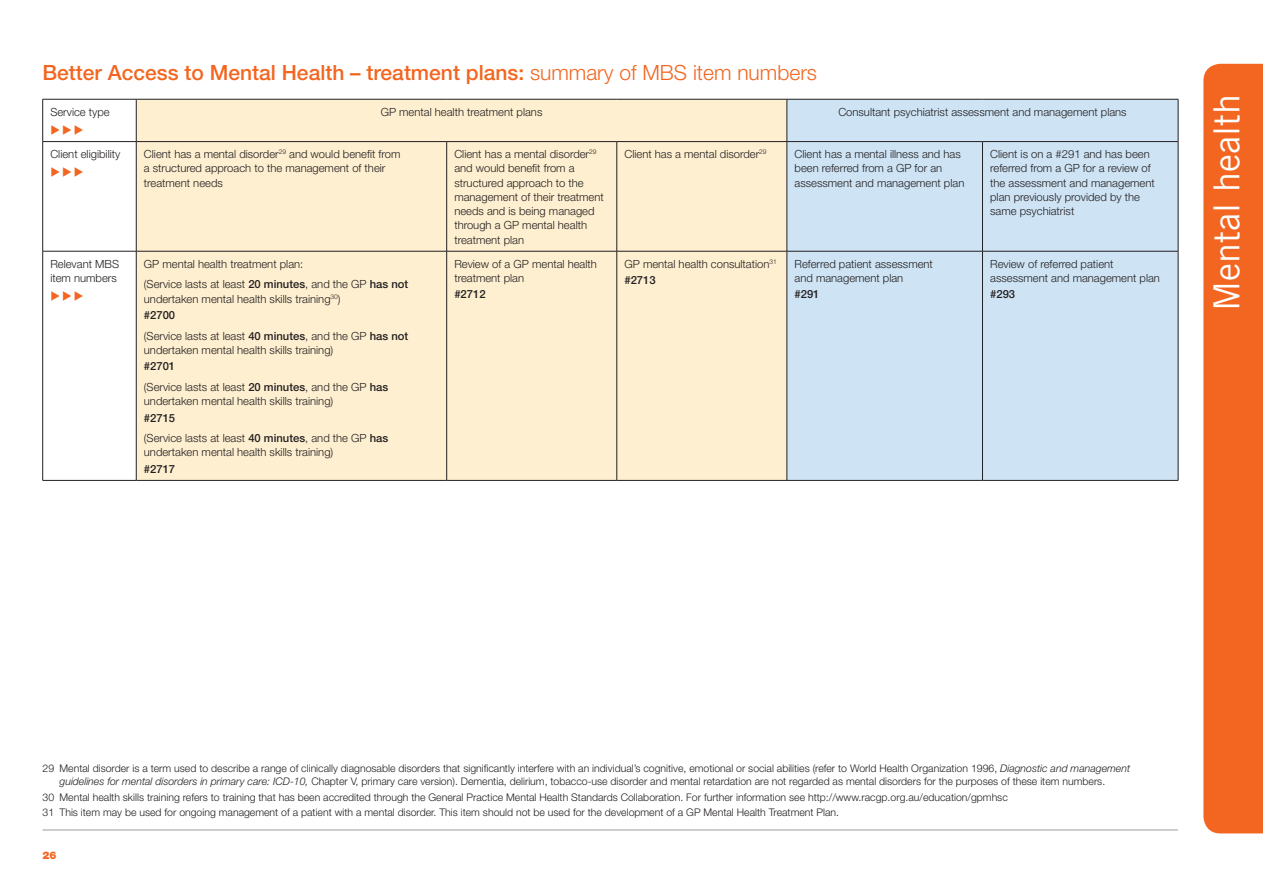
<style>
.page{position:relative;width:1263px;height:893px;background:#fff}
.page>*{position:absolute;margin:0;border:0;box-sizing:border-box;transform-origin:0 0}
.t1{font:36px "Trade Gothic LT";color:#fff}
.t2{font:500 21px "Helvetica Neue LT";color:#f36621}
.t3{font:11.4px "Wingdings 3";color:#f36621}
.t4{font:300 11.25px/14.2px "Helvetica Neue LT";color:#231f20}
.t5{font:500 11.25px "Helvetica Neue LT";color:#231f20}
.t6{font:300 10.5px/13.5px "Helvetica Neue LT";color:#231f20}
.t7{font:900 10.5px "Helvetica Neue LT";color:#f36621}
.s1{font-weight:300}
.s2{font-weight:500}
.s3{font-style:italic}
</style>
<div class="page">
<hr style="left:43px;top:829px;width:1135px;height:2px;background:#bcbdc0">
<div style="left:137px;top:100px;width:650px;height:380px;background:#feefd0"></div>
<div style="left:788px;top:100px;width:390px;height:380px;background:#cee4f5"></div>
<hr style="left:43px;top:99px;width:93px;height:1px;background:#231f20">
<hr style="left:42px;top:99px;width:1px;height:42px;background:#231f20">
<hr style="left:136px;top:99px;width:311px;height:1px;background:#231f20">
<hr style="left:136px;top:99px;width:1px;height:42px;background:#231f20">
<hr style="left:447px;top:99px;width:170px;height:1px;background:#231f20">
<hr style="left:617px;top:99px;width:170px;height:1px;background:#231f20">
<hr style="left:787px;top:99px;width:195px;height:1px;background:#231f20">
<hr style="left:787px;top:99px;width:1px;height:42px;background:#231f20">
<hr style="left:982px;top:99px;width:196px;height:1px;background:#231f20">
<hr style="left:1178px;top:99px;width:1px;height:42px;background:#231f20">
<hr style="left:43px;top:141px;width:93px;height:1px;background:#231f20">
<hr style="left:42px;top:142px;width:1px;height:109px;background:#231f20">
<hr style="left:136px;top:141px;width:311px;height:1px;background:#231f20">
<hr style="left:136px;top:142px;width:1px;height:109px;background:#231f20">
<hr style="left:447px;top:141px;width:170px;height:1px;background:#231f20">
<hr style="left:446px;top:142px;width:1px;height:109px;background:#231f20">
<hr style="left:617px;top:141px;width:170px;height:1px;background:#231f20">
<hr style="left:616px;top:142px;width:1px;height:109px;background:#231f20">
<hr style="left:787px;top:141px;width:195px;height:1px;background:#231f20">
<hr style="left:787px;top:142px;width:1px;height:109px;background:#231f20">
<hr style="left:982px;top:141px;width:196px;height:1px;background:#231f20">
<hr style="left:982px;top:142px;width:1px;height:109px;background:#231f20">
<hr style="left:1178px;top:142px;width:1px;height:109px;background:#231f20">
<hr style="left:43px;top:251px;width:93px;height:1px;background:#231f20">
<hr style="left:42px;top:251px;width:1px;height:229px;background:#231f20">
<hr style="left:136px;top:251px;width:311px;height:1px;background:#231f20">
<hr style="left:136px;top:251px;width:1px;height:229px;background:#231f20">
<hr style="left:447px;top:251px;width:170px;height:1px;background:#231f20">
<hr style="left:446px;top:251px;width:1px;height:229px;background:#231f20">
<hr style="left:617px;top:251px;width:170px;height:1px;background:#231f20">
<hr style="left:616px;top:251px;width:1px;height:229px;background:#231f20">
<hr style="left:787px;top:251px;width:195px;height:1px;background:#231f20">
<hr style="left:787px;top:251px;width:1px;height:229px;background:#231f20">
<hr style="left:982px;top:251px;width:196px;height:1px;background:#231f20">
<hr style="left:982px;top:251px;width:1px;height:229px;background:#231f20">
<hr style="left:1178px;top:251px;width:1px;height:229px;background:#231f20">
<hr style="left:43px;top:480px;width:93px;height:1px;background:#231f20">
<hr style="left:136px;top:480px;width:311px;height:1px;background:#231f20">
<hr style="left:447px;top:480px;width:170px;height:1px;background:#231f20">
<hr style="left:617px;top:480px;width:170px;height:1px;background:#231f20">
<hr style="left:787px;top:480px;width:195px;height:1px;background:#231f20">
<hr style="left:982px;top:480px;width:196px;height:1px;background:#231f20">
<div style="left:1203px;top:64px;width:60px;height:769px;background:#f36621"></div>
<h2 class="t2" style="left:43px;top:60px;width:776px">Better Access to Mental Health – treatment plans: <span class="s1">summary of MBS item numbers</span></h2>
<p class="t4" style="left:50px;top:104px;width:61px">Service type</p>
<p class="t3" style="left:50px;top:123px;width:35px">◆◆◆</p>
<p class="t4" style="left:381px;top:104px;width:163px">GP mental health treatment plans</p>
<p class="t4" style="left:838px;top:104px;width:290px">Consultant psychiatrist assessment and management plans</p>
<p class="t4" style="left:50px;top:147px;width:71px">Client eligibility</p>
<p class="t3" style="left:50px;top:166px;width:35px">◆◆◆</p>
<p class="t4" style="left:50px;top:256px;width:70px">Relevant MBS item numbers</p>
<p class="t3" style="left:50px;top:290px;width:35px">◆◆◆</p>
<p class="t4" style="left:144px;top:147px;width:258px">Client has a mental disorder<sup>29</sup> and would benefit from a structured approach to the management of their treatment needs</p>
<p class="t4" style="left:454px;top:147px;width:151px">Client has a mental disorder<sup>29 </sup>and would benefit from a structured approach to the management of their treatment needs and is being managed through a GP mental health treatment plan</p>
<p class="t4" style="left:624px;top:147px;width:144px">Client has a mental disorder<sup>29</sup></p>
<p class="t4" style="left:794px;top:147px;width:171px">Client has a mental illness and has been referred from a GP for an assessment and management plan</p>
<p class="t4" style="left:990px;top:147px;width:166px">Client is on a #291 and has been referred from a GP for a review of the assessment and management plan previously provided by the same psychiatrist</p>
<p class="t4" style="left:144px;top:253px;width:266px;line-height:20.7px">GP mental health treatment plan:<br>(Service lasts at least <span class="s2">20 minutes</span>, and the GP <span class="s2">has not</span></p>
<p class="t4" style="left:144px;top:290px;width:198px;line-height:16.4px">undertaken mental health skills training<sup>30</sup>) <span class="s2">#2700</span></p>
<p class="t4" style="left:144px;top:328px;width:266px">(Service lasts at least <span class="s2">40 minutes</span>, and the GP <span class="s2">has not </span>undertaken mental health skills training)</p>
<p class="t4" style="left:144px;top:356px;width:246px;line-height:20.7px"><span class="s2">#2701<br></span>(Service lasts at least <span class="s2">20 minutes</span>, and the GP <span class="s2">has</span></p>
<p class="t4" style="left:144px;top:394px;width:191px">undertaken mental health skills training)</p>
<p class="t4" style="left:144px;top:407px;width:246px;line-height:20.7px"><span class="s2">#2715<br></span>(Service lasts at least <span class="s2">40 minutes</span>, and the GP <span class="s2">has</span></p>
<p class="t4" style="left:144px;top:445px;width:191px">undertaken mental health skills training)</p>
<p class="t5" style="left:144px;top:462px;width:33px">#2717</p>
<p class="t4" style="left:454px;top:256px;width:144px">Review of a GP mental health treatment plan</p>
<p class="t5" style="left:454px;top:288px;width:33px">#2712</p>
<p class="t4" style="left:624px;top:255px;width:154px;line-height:16.4px">GP mental health consultation<sup>31 </sup><span class="s2">#2713</span></p>
<p class="t4" style="left:794px;top:256px;width:140px">Referred patient assessment and management plan</p>
<p class="t5" style="left:794px;top:288px;width:27px">#291</p>
<p class="t4" style="left:990px;top:256px;width:171px">Review of referred patient assessment and management plan</p>
<p class="t5" style="left:990px;top:288px;width:27px">#293</p>
<h1 class="t1" style="left:1205px;top:311px;width:219px;rotate:-90deg">Mental health</h1>
<p class="t6" style="left:60px;top:761px;width:1072px;text-indent:-17px">29 Mental disorder is a term used to describe a range of clinically diagnosable disorders that significantly interfere with an individual’s cognitive, emotional or social abilities (refer to World Health Organization 1996, <span class="s3">Diagnostic and management guidelines for mental disorders in primary care: ICD-10,</span> Chapter V, primary care version). Dementia, delirium, tobacco-use disorder and mental retardation are not regarded as mental disorders for the purposes of these item numbers.</p>
<p class="t6" style="left:43px;top:789px;width:967px;line-height:15.6px">30 Mental health skills training refers to training that has been accredited through the General Practice Mental Health Standards Collaboration. For further information see http://www.racgp.org.au/education/gpmhsc<br>31 This item may be used for ongoing management of a patient with a mental disorder. This item should not be used for the development of a GP Mental Health Treatment Plan.</p>
<p class="t7" style="left:43px;top:849px;width:16px">26</p>
</div>
